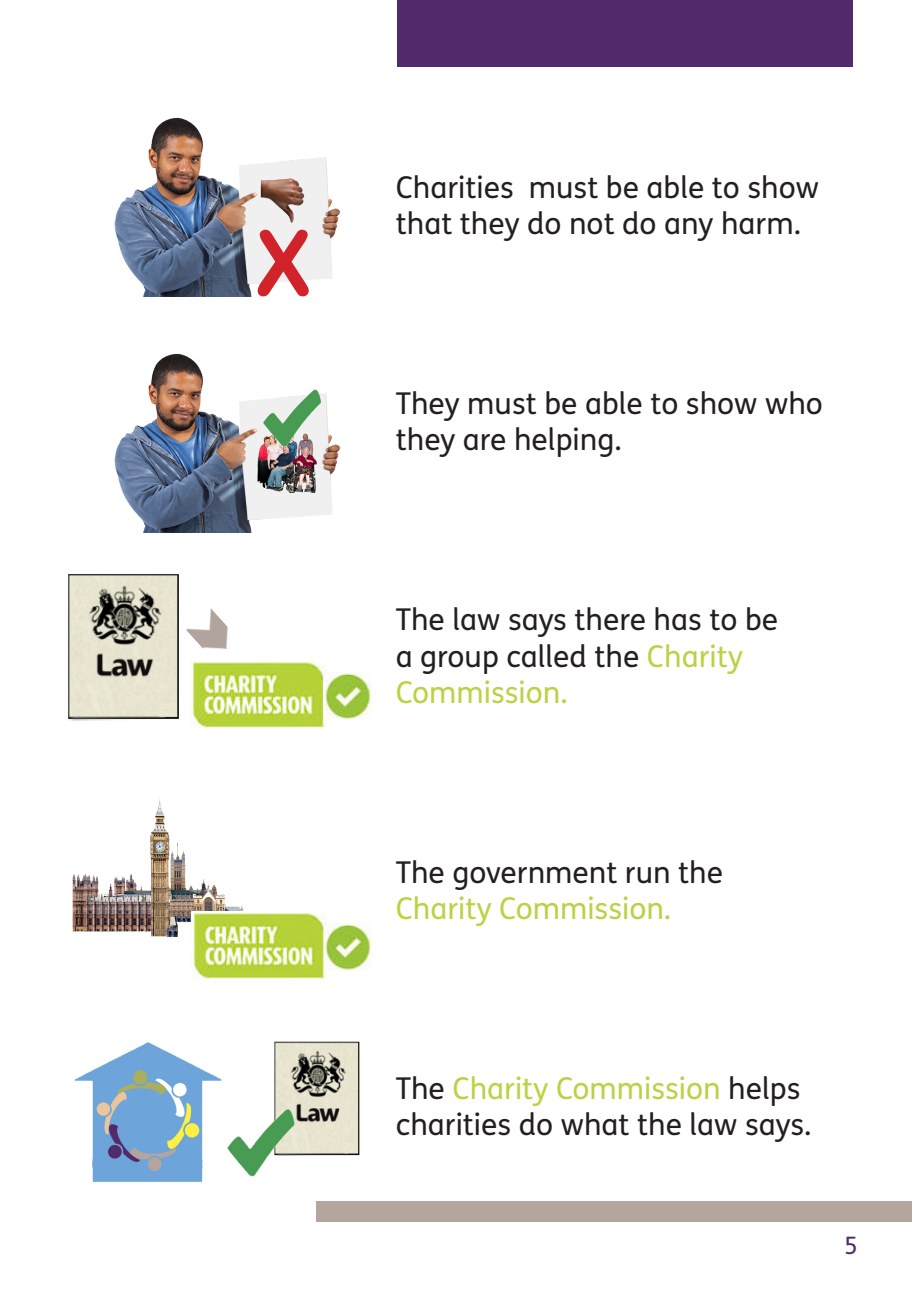
<style>
.page{position:relative;width:919px;height:1289px;background:#fff}
.page>*{position:absolute;margin:0;border:0;box-sizing:border-box;transform-origin:0 0}
.t1{font:90px "Arial Rounded MT Bold";color:#d1232a}
.t2{font:30px/36px "FS Me Pro";color:#231f20}
.t3{font:30px "FS Me Pro";color:#bed043}
.t4{font:24px "FS Me Pro";color:#522a6b}
.s1{color:#bed043}
</style>
<div class="page">
<div style="left:316px;top:1201px;width:595px;height:21px;background:#b4a59f"></div>
<div style="left:397px;top:0;width:455px;height:67px;background:#522a6b"></div>
<img style="left:74px;top:1042px;width:148px;height:140px">
<img style="left:72px;top:798px;width:172px;height:140px">
<img style="left:191px;top:911px;width:181px;height:68px">
<img style="left:191px;top:661px;width:180px;height:67px">
<img style="left:68px;top:574px;width:111px;height:146px">
<img style="left:274px;top:1041px;width:86px;height:114px">
<img style="left:218px;top:1098px;width:80px;height:80px">
<img style="left:186px;top:608px;width:42px;height:42px">
<img style="left:114px;top:353px;width:227px;height:179px">
<img style="left:255px;top:448px;width:64px;height:45px">
<img style="left:255px;top:381px;width:68px;height:67px">
<img style="left:114px;top:117px;width:227px;height:179px">
<img style="left:260px;top:177px;width:46px;height:46px">
<h1 class="t1" style="left:256px;top:210px;width:56px">X</h1>
<p class="t2" style="left:396px;top:169px;width:425px">Charities must be able to show that they do not do any harm.</p>
<p class="t2" style="left:396px;top:385px;width:428px">They must be able to show who they are helping.</p>
<p class="t2" style="left:396px;top:601px;width:384px">The law says there has to be a group called the <span class="s1">Charity<br>Commission.</span></p>
<p class="t2" style="left:396px;top:853px;width:329px">The government run the</p>
<p class="t3" style="left:396px;top:887px;width:277px">Charity Commission.</p>
<p class="t2" style="left:396px;top:1069px;width:417px">The <span class="s1">Charity Commission</span> helps charities do what the law says.</p>
<p class="t4" style="left:844px;top:1228px;width:15px">5</p>
</div>
